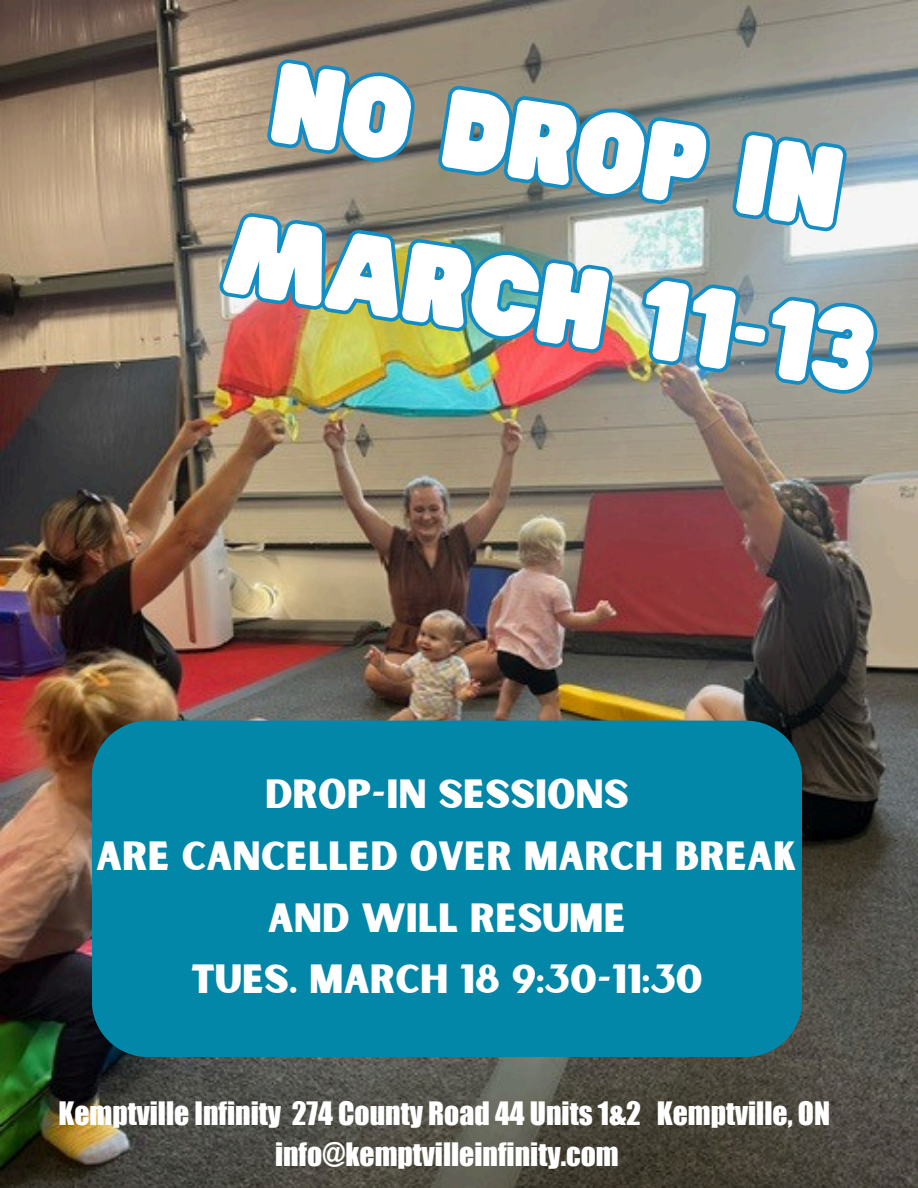
<style>
.page{position:relative;width:918px;height:1188px;background:#fff}
.page>*{position:absolute;margin:0;border:0;box-sizing:border-box;transform-origin:0 0}
.t1{font:98.7px/157.1px "Hitand Run";color:#fff}
.t2{font:39px/61.8px "Sunborn Sans One";color:#fff;text-align:center}
.t3{font:29.7px "Impact";color:#fff}
</style>
<div class="page">
<img style="left:0;top:0;width:918px;height:1188px">
<svg style="left:259px;top:51px;width:596px;height:150px;background:#7b8e8f"></svg>
<img style="left:201px;top:201px;width:687px;height:269px">
<div style="left:92px;top:721px;width:710px;height:336px;background:#0387a8"></div>
<p class="t1" style="left:263px;top:24px;width:655px;rotate:9deg">NO DROP IN<br>MARCH 11-13</p>
<h1 class="t2" style="left:96px;top:765px;width:703px">DROP-IN SESSIONS<br>ARE CANCELLED OVER MARCH BREAK<br>AND WILL RESUME<br>TUES. MARCH 18 9:30-11:30</h1>
<h2 class="t3" style="left:58px;top:1095px;width:773px">Kemptville Infinity 274 County Road 44 Units 1&amp;2 Kemptville, ON</h2>
<p class="t3" style="left:275px;top:1136px;width:345px">info@kemptvilleinfinity.com</p>
</div>
